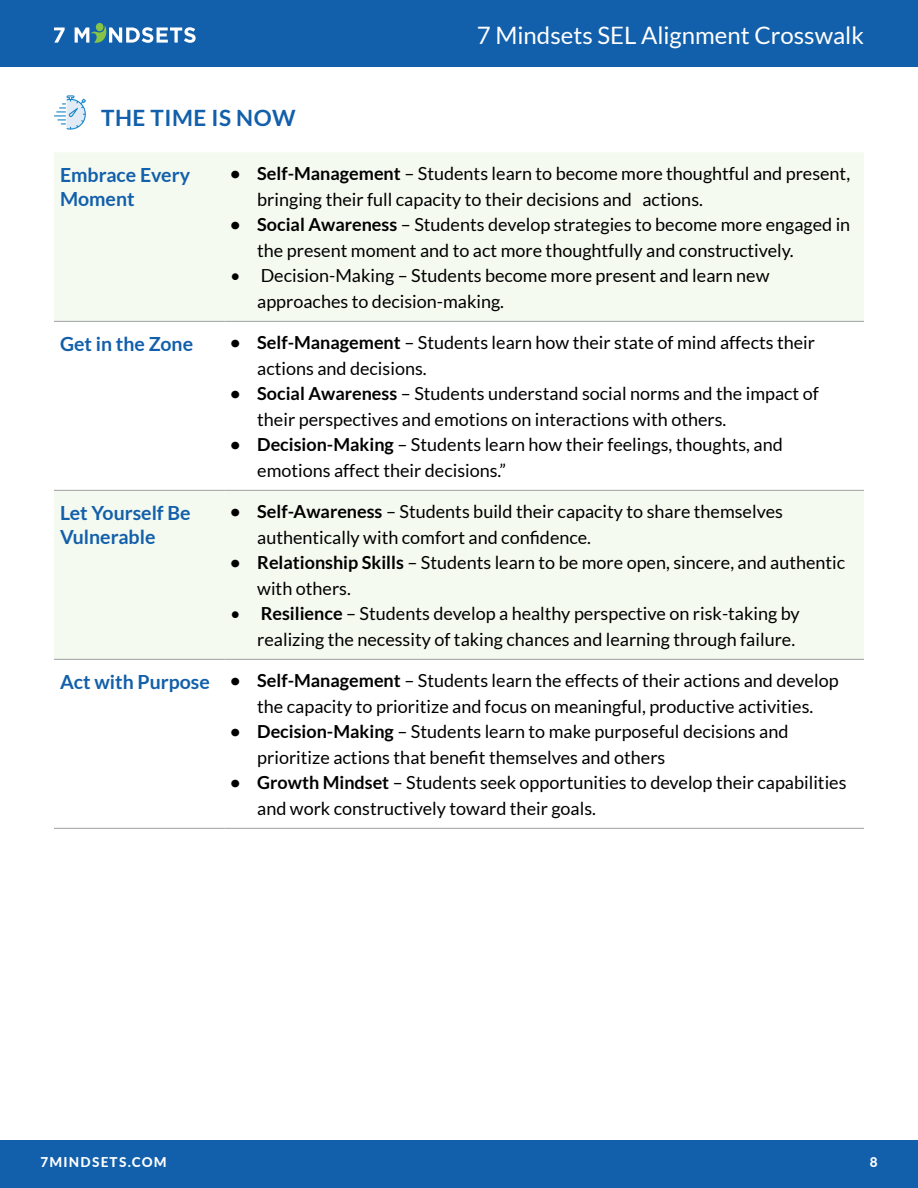
<style>
.page{position:relative;width:918px;height:1188px;background:#fff}
.page>*{position:absolute;margin:0;border:0;box-sizing:border-box;transform-origin:0 0}
.t1{font:24px "Lato";color:#fff}
.t2{font:700 22.5px "Lato";letter-spacing:.02em;color:#125fab}
.t3{font:700 19.5px/24px "Lato";color:#125fab}
.t4{font:18px/25.5px "Lato";color:#000}
.t5{font:800 13.5px "Lato";letter-spacing:.09em;color:#fff}
.s1{font-weight:700}
.s2{font-weight:700;font-size:19.5px;color:#125fab}
</style>
<div class="page">
<div style="left:0;top:0;width:918px;height:67px;background:#125fab"></div>
<div style="left:0;top:1140px;width:918px;height:48px;background:#125fab"></div>
<svg style="left:54px;top:27px;width:11px;height:16px"></svg>
<svg style="left:75px;top:26px;width:121px;height:17px"></svg>
<div style="left:96px;top:23px;width:8px;height:8px;background:#85c446;border-radius:50%"></div>
<svg style="left:54px;top:153px;width:810px;height:506px;fill:#f5faf0"></svg>
<hr style="left:54px;top:321px;width:170px;height:1px;background:#9d9fa2">
<hr style="left:224px;top:321px;width:640px;height:1px;background:#9d9fa2">
<hr style="left:54px;top:490px;width:170px;height:1px;background:#9d9fa2">
<hr style="left:224px;top:490px;width:640px;height:1px;background:#9d9fa2">
<hr style="left:54px;top:659px;width:170px;height:1px;background:#9d9fa2">
<hr style="left:224px;top:659px;width:640px;height:1px;background:#9d9fa2">
<hr style="left:54px;top:828px;width:170px;height:1px;background:#9d9fa2">
<hr style="left:224px;top:828px;width:640px;height:1px;background:#9d9fa2">
<svg style="left:54px;top:95px;width:32px;height:35px"></svg>
<p class="t2" style="left:101px;top:105px;width:196px">THE TIME IS NOW</p>
<h1 class="t1" style="left:477px;top:22px;width:389px">7 Mindsets SEL Alignment Crosswalk</h1>
<p class="t3" style="left:60px;top:162px;width:132px">Embrace Every<br>Moment</p>
<p class="t4" style="left:257px;top:161px;width:594px;text-indent:-27px"><span class="s1">• Self-Management</span> – Students learn to become more thoughtful and present, bringing their full capacity to their decisions and actions.</p>
<p class="t4" style="left:257px;top:212px;width:595px;text-indent:-27px"><span class="s1">• Social Awareness</span> – Students develop strategies to become more engaged in the present moment and to act more thoughtfully and constructively.</p>
<p class="t4" style="left:257px;top:263px;width:514px;text-indent:-27px">• Decision-Making – Students become more present and learn new approaches to decision-making.</p>
<p class="t3" style="left:60px;top:331px;width:135px">Get in the Zone</p>
<p class="t4" style="left:257px;top:330px;width:559px;text-indent:-27px"><span class="s1">• Self-Management</span> – Students learn how their state of mind affects their actions and decisions.</p>
<p class="t4" style="left:257px;top:381px;width:563px;text-indent:-27px"><span class="s1">• Social Awareness</span> – Students understand social norms and the impact of their perspectives and emotions on interactions with others.</p>
<p class="t4" style="left:257px;top:432px;width:527px;text-indent:-27px"><span class="s1">• Decision-Making</span> – Students learn how their feelings, thoughts, and emotions affect their decisions.”</p>
<p class="t3" style="left:60px;top:500px;width:132px">Let Yourself Be<br>Vulnerable</p>
<p class="t4" style="left:257px;top:499px;width:527px;text-indent:-27px"><span class="s1">• Self-Awareness</span> – Students build their capacity to share themselves authentically with comfort and confidence.</p>
<p class="t4" style="left:257px;top:550px;width:590px;text-indent:-27px"><span class="s1">• Relationship Skills</span> – Students learn to be more open, sincere, and authentic with others.</p>
<p class="t4" style="left:230px;top:601px;width:571px;text-align:right">• <span class="s1">Resilience</span> – Students develop a healthy perspective on risk-taking by realizing the necessity of taking chances and learning through failure.</p>
<p class="t4" style="left:257px;top:668px;width:583px;text-indent:-197px"><span class="s2">Act with Purpose</span> <span class="s1">• Self-Management</span> – Students learn the effects of their actions and develop the capacity to prioritize and focus on meaningful, productive activities.</p>
<p class="t4" style="left:257px;top:719px;width:533px;text-indent:-27px"><span class="s1">• Decision-Making</span> – Students learn to make purposeful decisions and prioritize actions that benefit themselves and others</p>
<p class="t4" style="left:257px;top:770px;width:591px;text-indent:-27px"><span class="s1">• Growth Mindset</span> – Students seek opportunities to develop their capabilities and work constructively toward their goals.</p>
<p class="t5" style="left:40px;top:1152px;width:128px">7MINDSETS.COM</p>
<p class="t5" style="left:870px;top:1152px;width:9px">8</p>
</div>
